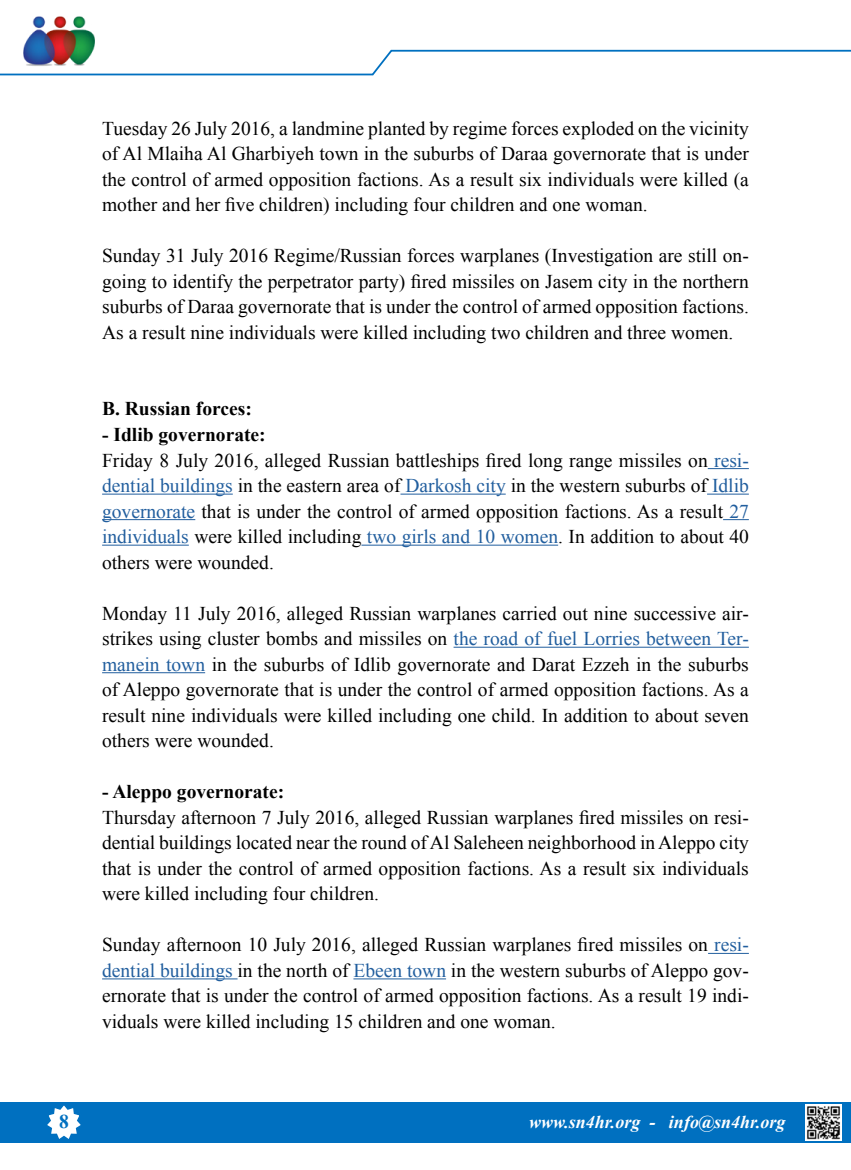
<style>
.page{position:relative;width:851px;height:1170px;background:#fff}
.page>*{position:absolute;margin:0;border:0;box-sizing:border-box;transform-origin:0 0}
.t1{font:19.5px/25.5px "Times New Roman";color:#000;text-align:justify}
.t2{font:700 19.5px "Times New Roman";color:#000}
.t3{font:700 19.5px "Times New Roman";color:#0070c0}
.t4{font:italic 700 18px "Times New Roman";color:#fff}
.s1{color:#215e9e}
</style>
<div class="page">
<img style="left:23px;top:16px;width:72px;height:33px">
<div style="left:0;top:1101px;width:850px;height:41px;background:#0070c0"></div>
<svg style="left:44px;top:1101px;width:40px;height:38px"></svg>
<svg style="left:0;top:49px;width:850px;height:27px"></svg>
<img style="left:805px;top:1104px;width:36px;height:36px">
<hr style="left:707px;top:468px;width:41px;height:1px;background:#215e9e">
<hr style="left:102px;top:493px;width:131px;height:1px;background:#215e9e">
<hr style="left:400px;top:493px;width:105px;height:1px;background:#215e9e">
<hr style="left:707px;top:493px;width:41px;height:1px;background:#215e9e">
<hr style="left:102px;top:519px;width:93px;height:1px;background:#215e9e">
<svg style="left:723px;top:519px;width:25px;height:1px"></svg>
<hr style="left:102px;top:544px;width:87px;height:1px;background:#215e9e">
<hr style="left:361px;top:544px;width:197px;height:1px;background:#215e9e">
<hr style="left:453px;top:646px;width:295px;height:1px;background:#215e9e">
<hr style="left:102px;top:672px;width:103px;height:1px;background:#215e9e">
<hr style="left:708px;top:952px;width:40px;height:1px;background:#215e9e">
<hr style="left:102px;top:978px;width:135px;height:1px;background:#215e9e">
<hr style="left:353px;top:978px;width:93px;height:1px;background:#215e9e">
<p class="t3" style="left:59px;top:1107px;width:11px">8</p>
<p class="t1" style="left:102px;top:115px;width:648px">Tuesday 26 July 2016, a landmine planted by regime forces exploded on the vicinity of Al Mlaiha Al Gharbiyeh town in the suburbs of Daraa governorate that is under the control of armed opposition factions. As a result six individuals were killed (a mother and her five children) including four children and one woman.</p>
<p class="t1" style="left:102px;top:243px;width:648px">Sunday 31 July 2016 Regime/Russian forces warplanes (Investigation are still on-</p>
<p class="t1" style="left:102px;top:294px;width:648px">suburbs of Daraa governorate that is under the control of armed opposition factions.<br>As a result nine individuals were killed including two children and three women.</p>
<p class="t1" style="left:102px;top:268px;width:648px">going to identify the perpetrator party) fired missiles on Jasem city in the northern</p>
<p class="t2" style="left:102px;top:395px;width:151px">B. Russian forces:</p>
<p class="t2" style="left:102px;top:421px;width:165px">- Idlib governorate:</p>
<p class="t1" style="left:102px;top:472px;width:648px"><span class="s1">dential buildings</span> in the eastern area of <span class="s1">Darkosh city</span> in the western suburbs of <span class="s1">Idlib</span></p>
<p class="t1" style="left:102px;top:447px;width:648px">Friday 8 July 2016, alleged Russian battleships fired long range missiles on <span class="s1">resi-</span></p>
<p class="t1" style="left:102px;top:498px;width:648px"><span class="s1">governorate</span> that is under the control of armed opposition factions. As a result <span class="s1">27 individuals</span> were killed including <span class="s1">two girls and 10 women</span>. In addition to about 40 others were wounded.</p>
<p class="t1" style="left:102px;top:600px;width:648px">Monday 11 July 2016, alleged Russian warplanes carried out nine successive air-</p>
<p class="t1" style="left:102px;top:625px;width:648px">strikes using cluster bombs and missiles on <span class="s1">the road of fuel Lorries between Ter-</span></p>
<p class="t1" style="left:102px;top:651px;width:648px"><span class="s1">manein town</span> in the suburbs of Idlib governorate and Darat Ezzeh in the suburbs</p>
<p class="t1" style="left:102px;top:676px;width:648px">of Aleppo governorate that is under the control of armed opposition factions. As a result nine individuals were killed including one child. In addition to about seven others were wounded.</p>
<p class="t2" style="left:102px;top:778px;width:183px">- Aleppo governorate:</p>
<p class="t1" style="left:102px;top:829px;width:648px">dential buildings located near the round ofAl Saleheen neighborhood inAleppo city</p>
<p class="t1" style="left:102px;top:804px;width:648px">Thursday afternoon 7 July 2016, alleged Russian warplanes fired missiles on resi-</p>
<p class="t1" style="left:102px;top:855px;width:648px">that is under the control of armed opposition factions. As a result six individuals were killed including four children.</p>
<p class="t1" style="left:102px;top:931px;width:648px">Sunday afternoon 10 July 2016, alleged Russian warplanes fired missiles on <span class="s1">resi-</span></p>
<p class="t1" style="left:102px;top:957px;width:648px"><span class="s1">dential buildings</span> in the north of <span class="s1">Ebeen town</span> in the western suburbs of Aleppo gov-</p>
<p class="t1" style="left:102px;top:982px;width:648px">ernorate that is under the control of armed opposition factions. As a result 19 indi-</p>
<p class="t1" style="left:102px;top:1008px;width:455px">viduals were killed including 15 children and one woman.</p>
<p class="t4" style="left:529px;top:1108px;width:113px">www.sn4hr.org</p>
<p class="t4" style="left:649px;top:1108px;width:7px">-</p>
<p class="t4" style="left:669px;top:1108px;width:118px">info@sn4hr.org</p>
</div>
